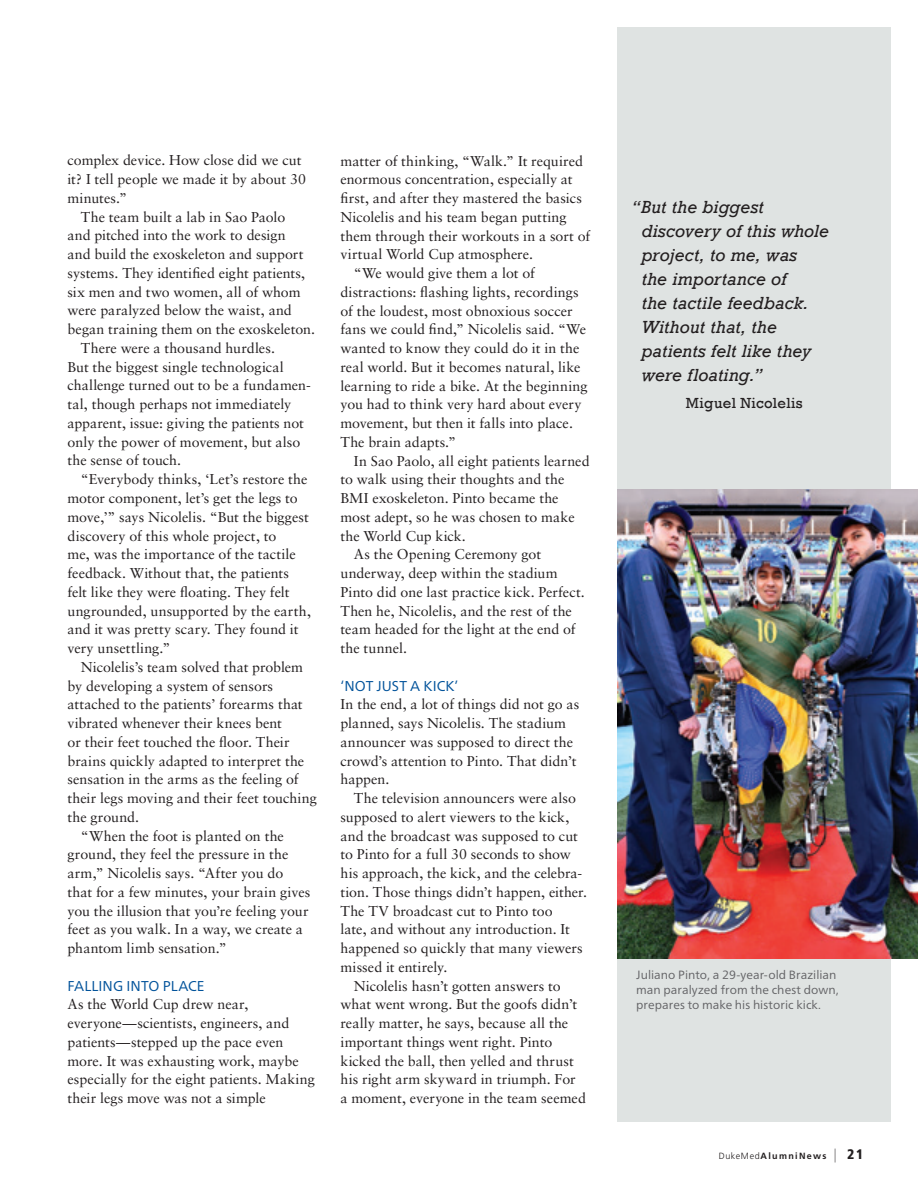
<style>
.page{position:relative;width:918px;height:1188px;background:#fff}
.page>*{position:absolute;margin:0;border:0;box-sizing:border-box;transform-origin:0 0}
.t1{font:italic 18px/24px "Rockwell";letter-spacing:.005em;color:#231f20}
.t2{font:15px "Rockwell";letter-spacing:.02em;color:#231f20}
.t3{font:14.25px/18.8px "Sabon";color:#231f20}
.t4{font:14.25px "Frutiger Neue LT Pro";color:#01529a}
.t5{font:12px/15px "Frutiger Neue LT Pro";letter-spacing:.005em;color:#636366}
.t6{font:700 9px "Frutiger";letter-spacing:.15em;color:#231f20}
.s1{font-weight:300}
.s2{font-weight:300;font-size:13.8px}
.s3{font-weight:900;font-stretch:condensed;font-size:13.8px}
</style>
<div class="page">
<div style="left:618px;top:27px;width:273px;height:1094px;background:#dfe3e2"></div>
<img style="left:618px;top:489px;width:300px;height:470px">
<p class="t3" style="left:68px;top:151px;width:240px">complex device. How close did we cut it? I tell people we made it by about 30 minutes.”</p>
<p class="t3" style="left:81px;top:207px;width:206px">The team built a lab in Sao Paolo</p>
<p class="t3" style="left:68px;top:226px;width:220px">and pitched into the work to design</p>
<p class="t3" style="left:68px;top:245px;width:238px">and build the exoskeleton and support</p>
<p class="t3" style="left:68px;top:263px;width:239px">systems. They identified eight patients,</p>
<p class="t3" style="left:68px;top:282px;width:235px">six men and two women, all of whom</p>
<p class="t3" style="left:68px;top:301px;width:226px">were paralyzed below the waist, and</p>
<p class="t3" style="left:68px;top:320px;width:249px">began training them on the exoskeleton.</p>
<p class="t3" style="left:81px;top:338px;width:195px">There were a thousand hurdles.</p>
<p class="t3" style="left:68px;top:357px;width:218px">But the biggest single technological</p>
<p class="t3" style="left:68px;top:376px;width:245px">challenge turned out to be a fundamen-</p>
<p class="t3" style="left:68px;top:395px;width:225px">tal, though perhaps not immediately</p>
<p class="t3" style="left:68px;top:414px;width:238px">apparent, issue: giving the patients not</p>
<p class="t3" style="left:68px;top:432px;width:234px">only the power of movement, but also</p>
<p class="t3" style="left:68px;top:451px;width:115px">the sense of touch.</p>
<p class="t3" style="left:81px;top:470px;width:228px">“Everybody thinks, ‘Let’s restore the</p>
<p class="t3" style="left:68px;top:489px;width:232px">motor component, let’s get the legs to</p>
<p class="t3" style="left:68px;top:507px;width:243px">move,’” says Nicolelis. “But the biggest</p>
<p class="t3" style="left:68px;top:526px;width:210px">discovery of this whole project, to</p>
<p class="t3" style="left:68px;top:545px;width:230px">me, was the importance of the tactile</p>
<p class="t3" style="left:68px;top:564px;width:223px">feedback. Without that, the patients</p>
<p class="t3" style="left:68px;top:582px;width:223px">felt like they were floating. They felt</p>
<p class="t3" style="left:68px;top:601px;width:245px">ungrounded, unsupported by the earth,</p>
<p class="t3" style="left:68px;top:620px;width:232px">and it was pretty scary. They found it</p>
<p class="t3" style="left:68px;top:639px;width:104px">very unsettling.”</p>
<p class="t3" style="left:81px;top:657px;width:224px">Nicolelis’s team solved that problem</p>
<p class="t3" style="left:68px;top:676px;width:207px">by developing a system of sensors</p>
<p class="t3" style="left:68px;top:695px;width:237px">attached to the patients’ forearms that</p>
<p class="t3" style="left:68px;top:714px;width:216px">vibrated whenever their knees bent</p>
<p class="t3" style="left:68px;top:732px;width:224px">or their feet touched the floor. Their</p>
<p class="t3" style="left:68px;top:751px;width:238px">brains quickly adapted to interpret the</p>
<p class="t3" style="left:68px;top:770px;width:233px">sensation in the arms as the feeling of</p>
<p class="t3" style="left:68px;top:789px;width:251px">their legs moving and their feet touching</p>
<p class="t3" style="left:68px;top:807px;width:73px">the ground.</p>
<p class="t3" style="left:81px;top:826px;width:204px">“When the foot is planted on the</p>
<p class="t3" style="left:68px;top:845px;width:222px">ground, they feel the pressure in the</p>
<p class="t3" style="left:68px;top:864px;width:217px">arm,” Nicolelis says. “After you do</p>
<p class="t3" style="left:68px;top:882px;width:244px">that for a few minutes, your brain gives</p>
<p class="t3" style="left:68px;top:901px;width:243px">you the illusion that you’re feeling your</p>
<p class="t3" style="left:68px;top:920px;width:237px">feet as you walk. In a way, we create a</p>
<p class="t3" style="left:68px;top:939px;width:161px">phantom limb sensation.”</p>
<p class="t4" style="left:68px;top:977px;width:16px">Falling</p>
<p class="t4" style="left:127px;top:977px;width:14px">Into</p>
<p class="t4" style="left:163px;top:977px;width:17px">Place</p>
<p class="t3" style="left:68px;top:995px;width:249px">As the World Cup drew near, everyone—scientists, engineers, and patients—stepped up the pace even more. It was exhausting work, maybe especially for the eight patients. Making their legs move was not a simple</p>
<p class="t3" style="left:340px;top:151px;width:244px">matter of thinking, “Walk.” It required</p>
<p class="t3" style="left:340px;top:170px;width:234px">enormous concentration, especially at</p>
<p class="t3" style="left:340px;top:189px;width:243px">first, and after they mastered the basics</p>
<p class="t3" style="left:340px;top:207px;width:228px">Nicolelis and his team began putting</p>
<p class="t3" style="left:340px;top:226px;width:251px">them through their workouts in a sort of</p>
<p class="t3" style="left:340px;top:245px;width:194px">virtual World Cup atmosphere.</p>
<p class="t3" style="left:354px;top:264px;width:182px">“We would give them a lot of</p>
<p class="t3" style="left:340px;top:282px;width:240px">distractions: flashing lights, recordings</p>
<p class="t3" style="left:340px;top:301px;width:234px">of the loudest, most obnoxious soccer</p>
<p class="t3" style="left:340px;top:320px;width:247px">fans we could find,” Nicolelis said. “We</p>
<p class="t3" style="left:340px;top:339px;width:240px">wanted to know they could do it in the</p>
<p class="t3" style="left:340px;top:357px;width:242px">real world. But it becomes natural, like</p>
<p class="t3" style="left:340px;top:376px;width:249px">learning to ride a bike. At the beginning</p>
<p class="t3" style="left:340px;top:395px;width:243px">you had to think very hard about every</p>
<p class="t3" style="left:340px;top:414px;width:234px">movement, but then it falls into place.</p>
<p class="t3" style="left:340px;top:432px;width:117px">The brain adapts.”</p>
<p class="t3" style="left:354px;top:451px;width:237px">In Sao Paolo, all eight patients learned</p>
<p class="t3" style="left:340px;top:470px;width:225px">to walk using their thoughts and the</p>
<p class="t3" style="left:340px;top:489px;width:220px">BMI exoskeleton. Pinto became the</p>
<p class="t3" style="left:340px;top:507px;width:236px">most adept, so he was chosen to make</p>
<p class="t3" style="left:340px;top:526px;width:127px">the World Cup kick.</p>
<p class="t3" style="left:354px;top:545px;width:189px">As the Opening Ceremony got</p>
<p class="t3" style="left:340px;top:564px;width:219px">underway, deep within the stadium</p>
<p class="t3" style="left:340px;top:582px;width:246px">Pinto did one last practice kick. Perfect.</p>
<p class="t3" style="left:340px;top:601px;width:233px">Then he, Nicolelis, and the rest of the</p>
<p class="t3" style="left:340px;top:620px;width:237px">team headed for the light at the end of</p>
<p class="t3" style="left:340px;top:639px;width:68px">the tunnel.</p>
<p class="t4" style="left:340px;top:677px;width:120px">‘Not Just a Kick’</p>
<p class="t3" style="left:341px;top:695px;width:240px">In the end, a lot of things did not go as planned, says Nicolelis. The stadium announcer was supposed to direct the crowd’s attention to Pinto. That didn’t happen.</p>
<p class="t3" style="left:354px;top:789px;width:224px">The television announcers were also</p>
<p class="t3" style="left:341px;top:807px;width:230px">supposed to alert viewers to the kick,</p>
<p class="t3" style="left:341px;top:826px;width:239px">and the broadcast was supposed to cut</p>
<p class="t3" style="left:341px;top:845px;width:232px">to Pinto for a full 30 seconds to show</p>
<p class="t3" style="left:341px;top:864px;width:243px">his approach, the kick, and the celebra-</p>
<p class="t3" style="left:341px;top:882px;width:248px">tion. Those things didn’t happen, either.</p>
<p class="t3" style="left:341px;top:901px;width:214px">The TV broadcast cut to Pinto too</p>
<p class="t3" style="left:341px;top:920px;width:231px">late, and without any introduction. It</p>
<p class="t3" style="left:341px;top:939px;width:244px">happened so quickly that many viewers</p>
<p class="t3" style="left:341px;top:958px;width:108px">missed it entirely.</p>
<p class="t3" style="left:354px;top:976px;width:208px">Nicolelis hasn’t gotten answers to</p>
<p class="t3" style="left:341px;top:995px;width:238px">what went wrong. But the goofs didn’t</p>
<p class="t3" style="left:341px;top:1014px;width:229px">really matter, he says, because all the</p>
<p class="t3" style="left:341px;top:1033px;width:213px">important things went right. Pinto</p>
<p class="t3" style="left:341px;top:1051px;width:235px">kicked the ball, then yelled and thrust</p>
<p class="t3" style="left:341px;top:1070px;width:237px">his right arm skyward in triumph. For</p>
<p class="t3" style="left:341px;top:1089px;width:247px">a moment, everyone in the team seemed</p>
<p class="t1" style="left:642px;top:195px;width:189px;text-indent:-10px">“But the biggest discovery of this whole project, to me, was<br>the importance of<br>the tactile feedback.<br>Without that, the patients felt like they were floating.”</p>
<p class="t2" style="left:686px;top:394px;width:118px">Miguel Nicolelis</p>
<p class="t5" style="left:636px;top:967px;width:204px">Juliano Pinto, a 29-year-old Brazilian man paralyzed from the chest down, prepares to make his historic kick.</p>
<p class="t6" style="left:719px;top:1151px;width:146px"><span class="s1">DukeMed</span>AlumniNews <span class="s2">|</span> <span class="s3">21</span></p>
</div>
